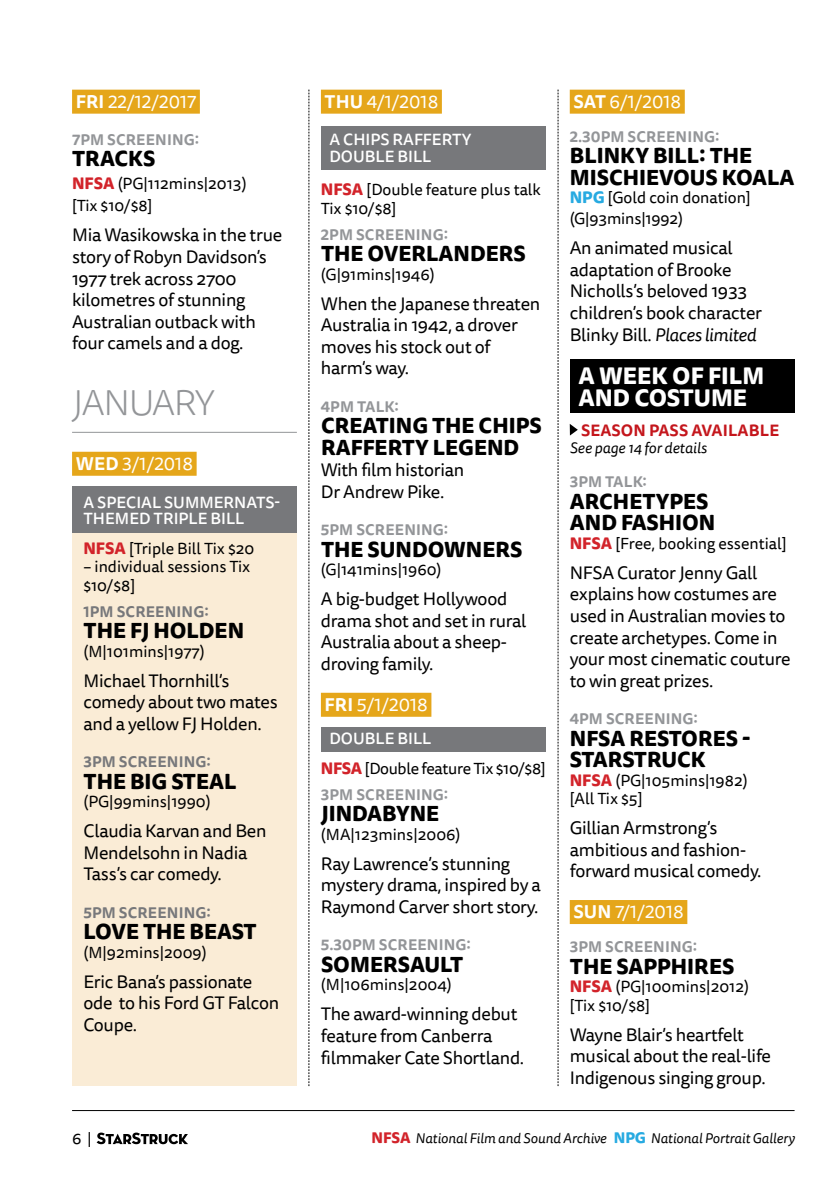
<style>
.page{position:relative;width:840px;height:1191px;background:#fff}
.page>*{position:absolute;margin:0;border:0;box-sizing:border-box;transform-origin:0 0}
.t1{font:300 36px "Tisa Sans Pro";letter-spacing:-.04em;color:#939598}
.t2{font:800 23px/22px "Tisa Sans Pro";color:#fff}
.t3{font:800 21px/21.6px "Tisa Sans Pro";color:#000}
.t4{font:18px/21.6px "Tisa Sans Pro";letter-spacing:-.015em;color:#000}
.t5{font:18px "Tisa Sans Pro";color:#fff}
.t6{font:16px/18.4px "Tisa Sans Pro";color:#000}
.t7{font:500 16px/16.4px "Tisa Sans Pro";color:#fff}
.t8{font:16px/29.8px "Tisa Sans Pro";letter-spacing:-.02em;color:#000}
.t9{font:700 16px "Tisa Sans Pro";letter-spacing:.01em;color:#c4161c}
.t10{font:700 15px "Tisa Sans Pro";letter-spacing:.01em;color:#939598}
.t11{font:700 15px "Tisa Sans Pro";letter-spacing:.01em;color:#77787b}
.t12{font:italic 15px "Tisa Sans Pro";color:#000}
.t13{font:italic 14px "Tisa Sans Pro";color:#000}
.s1{font-weight:700}
.s2{font-weight:800;color:#d2232a}
.s3{font-weight:500;color:#fff}
.s4{font-weight:800;color:#27aae1}
.s5{font-style:italic}
.s6{font-weight:800;font-style:normal;font-size:14.8px;color:#d2232a}
.s7{font-weight:800;font-style:normal;font-size:14.8px;color:#27aae1}
</style>
<div class="page">
<div style="left:321px;top:727px;width:225px;height:24px;background:#77787b"></div>
<div style="left:570px;top:359px;width:224px;height:54px;background:#000"></div>
<div style="left:72px;top:533px;width:225px;height:553px;background:#faecd6"></div>
<div style="left:72px;top:486px;width:225px;height:47px;background:#77787b"></div>
<div style="left:321px;top:126px;width:224px;height:43px;background:#77787b"></div>
<svg style="left:96px;top:1132px;width:92px;height:12px"></svg>
<hr style="left:72px;top:1110px;width:722px;height:1px;background:#000">
<svg style="left:557px;top:90px;width:1px;height:996px"></svg>
<svg style="left:308px;top:90px;width:1px;height:996px"></svg>
<div style="left:72px;top:90px;width:128px;height:24px;background:#e5a61a"></div>
<hr style="left:72px;top:432px;width:225px;height:1px;background:#939598">
<div style="left:72px;top:452px;width:124px;height:24px;background:#e5a61a"></div>
<div style="left:321px;top:90px;width:120px;height:24px;background:#e5a61a"></div>
<div style="left:321px;top:693px;width:110px;height:24px;background:#e5a61a"></div>
<div style="left:569px;top:90px;width:115px;height:24px;background:#e5a61a"></div>
<div style="left:569px;top:900px;width:118px;height:24px;background:#e5a61a"></div>
<svg style="left:569px;top:424px;width:8px;height:11px"></svg>
<p class="t5" style="left:76px;top:89px;width:122px"><span class="s1">FRI</span> 22/12/2017</p>
<p class="t10" style="left:72px;top:129px;width:129px">7PM SCREENING:</p>
<p class="t3" style="left:72px;top:148px;width:85px">TRACKS</p>
<p class="t6" style="left:72px;top:172px;width:176px;line-height:22.4px"><span class="s2">NFSA</span> (PG|112mins|2013) [Tix $10/$8]</p>
<p class="t4" style="left:72px;top:225px;width:211px">Mia Wasikowska in the true story of Robyn Davidson’s<br>1977 trek across 2700 kilometres of stunning<br>Australian outback with four camels and a dog.</p>
<h1 class="t1" style="left:72px;top:379px;width:144px">JANUARY</h1>
<p class="t5" style="left:76px;top:451px;width:119px"><span class="s1">WED</span> 3/1/2018</p>
<p class="t7" style="left:83px;top:494px;width:198px">A SPECIAL SUMMERNATS-<br>THEMED TRIPLE BILL</p>
<p class="t6" style="left:83px;top:539px;width:172px"><span class="s2">NFSA</span> [Triple Bill Tix $20</p>
<p class="t6" style="left:83px;top:558px;width:168px">– individual sessions Tix $10/$8]</p>
<p class="t11" style="left:83px;top:600px;width:127px">1PM SCREENING:</p>
<p class="t3" style="left:83px;top:620px;width:162px">THE FJ HOLDEN</p>
<p class="t6" style="left:83px;top:642px;width:123px">(M|101mins|1977)</p>
<p class="t4" style="left:83px;top:670px;width:196px">Michael Thornhill’s comedy about two mates and a yellow FJ Holden.</p>
<p class="t11" style="left:83px;top:750px;width:129px">3PM SCREENING:</p>
<p class="t3" style="left:83px;top:770px;width:154px">THE BIG STEAL</p>
<p class="t6" style="left:83px;top:792px;width:129px">(PG|99mins|1990)</p>
<p class="t4" style="left:83px;top:820px;width:184px">Claudia Karvan and Ben<br>Mendelsohn in Nadia<br>Tass’s car comedy.</p>
<p class="t11" style="left:83px;top:901px;width:129px">5PM SCREENING:</p>
<p class="t3" style="left:83px;top:920px;width:174px">LOVE THE BEAST</p>
<p class="t6" style="left:83px;top:943px;width:125px">(M|92mins|2009)</p>
<p class="t4" style="left:83px;top:971px;width:197px">Eric Bana’s passionate ode to his Ford GT Falcon<br>Coupe.</p>
<p class="t5" style="left:324px;top:89px;width:115px"><span class="s1">THU</span> 4/1/2018</p>
<p class="t7" style="left:329px;top:132px;width:143px">A CHIPS RAFFERTY<br>DOUBLE BILL</p>
<p class="t6" style="left:321px;top:181px;width:221px"><span class="s2">NFSA</span> [Double feature plus talk<br>Tix $10/$8]</p>
<p class="t10" style="left:321px;top:223px;width:129px">2PM SCREENING:</p>
<p class="t3" style="left:321px;top:243px;width:206px">THE OVERLANDERS</p>
<p class="t6" style="left:321px;top:265px;width:115px">(G|91mins|1946)</p>
<p class="t4" style="left:321px;top:293px;width:221px">When the Japanese threaten<br>Australia in 1942, a drover moves his stock out of harm’s way.</p>
<p class="t10" style="left:321px;top:395px;width:79px">4PM TALK:</p>
<p class="t3" style="left:321px;top:415px;width:222px">CREATING THE CHIPS<br>RAFFERTY LEGEND</p>
<p class="t4" style="left:321px;top:460px;width:145px">With film historian<br>Dr Andrew Pike.</p>
<p class="t10" style="left:321px;top:519px;width:129px">5PM SCREENING:</p>
<p class="t3" style="left:321px;top:538px;width:203px">THE SUNDOWNERS</p>
<p class="t6" style="left:321px;top:561px;width:122px">(G|141mins|1960)</p>
<p class="t4" style="left:321px;top:588px;width:207px">A big-budget Hollywood drama shot and set in rural<br>Australia about a sheep&shy;droving family.</p>
<p class="t5" style="left:324px;top:692px;width:105px"><span class="s1">FRI</span> 5/1/2018</p>
<p class="t8" style="left:321px;top:724px;width:226px;text-indent:9px"><span class="s3">DOUBLE BILL<br></span><span class="s2">NFSA</span> [Double feature Tix $10/$8]</p>
<p class="t10" style="left:321px;top:783px;width:129px">3PM SCREENING:</p>
<p class="t3" style="left:321px;top:803px;width:120px">JINDABYNE</p>
<p class="t6" style="left:321px;top:825px;width:141px">(MA|123mins|2006)</p>
<p class="t4" style="left:321px;top:853px;width:221px">Ray Lawrence’s stunning mystery drama, inspired by a<br>Raymond Carver short story.</p>
<p class="t10" style="left:321px;top:934px;width:151px">5.30PM SCREENING:</p>
<p class="t3" style="left:321px;top:953px;width:144px">SOMERSAULT</p>
<p class="t6" style="left:321px;top:976px;width:132px">(M|106mins|2004)</p>
<p class="t4" style="left:321px;top:1003px;width:205px">The award-winning debut feature from Canberra filmmaker Cate Shortland.</p>
<p class="t5" style="left:573px;top:89px;width:109px"><span class="s1">SAT</span> 6/1/2018</p>
<p class="t10" style="left:569px;top:126px;width:151px">2.30PM SCREENING:</p>
<p class="t3" style="left:569px;top:145px;width:226px">BLINKY BILL: THE<br>MISCHIEVOUS KOALA</p>
<p class="t6" style="left:569px;top:188px;width:182px;line-height:20.8px"><span class="s4">NPG</span> [Gold coin donation] (G|93mins|1992)</p>
<p class="t4" style="left:569px;top:237px;width:194px">An animated musical adaptation of Brooke<br>Nicholls’s beloved 1933 children’s book character<br>Blinky Bill. <span class="s5">Places limited</span></p>
<p class="t2" style="left:578px;top:364px;width:187px">A WEEK OF FILM<br>AND COSTUME</p>
<p class="t9" style="left:580px;top:418px;width:200px">SEASON PASS AVAILABLE</p>
<p class="t12" style="left:569px;top:437px;width:138px">See page 14 for details</p>
<p class="t10" style="left:569px;top:471px;width:79px">3PM TALK:</p>
<p class="t3" style="left:569px;top:490px;width:147px">ARCHETYPES<br>AND FASHION</p>
<p class="t6" style="left:569px;top:534px;width:218px"><span class="s2">NFSA</span> [Free, booking essential]</p>
<p class="t4" style="left:569px;top:562px;width:222px">NFSA Curator Jenny Gall explains how costumes are used in Australian movies to create archetypes. Come in your most cinematic couture to win great prizes.</p>
<p class="t10" style="left:569px;top:708px;width:130px">4PM SCREENING:</p>
<p class="t3" style="left:569px;top:727px;width:182px">NFSA RESTORES -<br>STARSTRUCK</p>
<p class="t6" style="left:569px;top:771px;width:179px"><span class="s2">NFSA</span> (PG|105mins|1982) [All Tix $5]</p>
<p class="t4" style="left:569px;top:817px;width:193px">Gillian Armstrong’s ambitious and fashion&shy;forward musical comedy.</p>
<p class="t5" style="left:573px;top:899px;width:112px"><span class="s1">SUN</span> 7/1/2018</p>
<p class="t10" style="left:569px;top:936px;width:129px">3PM SCREENING:</p>
<p class="t3" style="left:569px;top:955px;width:166px">THE SAPPHIRES</p>
<p class="t6" style="left:569px;top:978px;width:181px"><span class="s2">NFSA</span> (PG|100mins|2012) [Tix $10/$8]</p>
<p class="t4" style="left:569px;top:1024px;width:203px">Wayne Blair’s heartfelt musical about the real-life<br>Indigenous singing group.</p>
<p class="t6" style="left:72px;top:1129px;width:21px">6 <span class="s5">|</span></p>
<p class="t13" style="left:371px;top:1129px;width:424px"><span class="s6">NFSA</span> National Film and Sound Archive <span class="s7">NPG</span> National Portrait Gallery</p>
</div>
